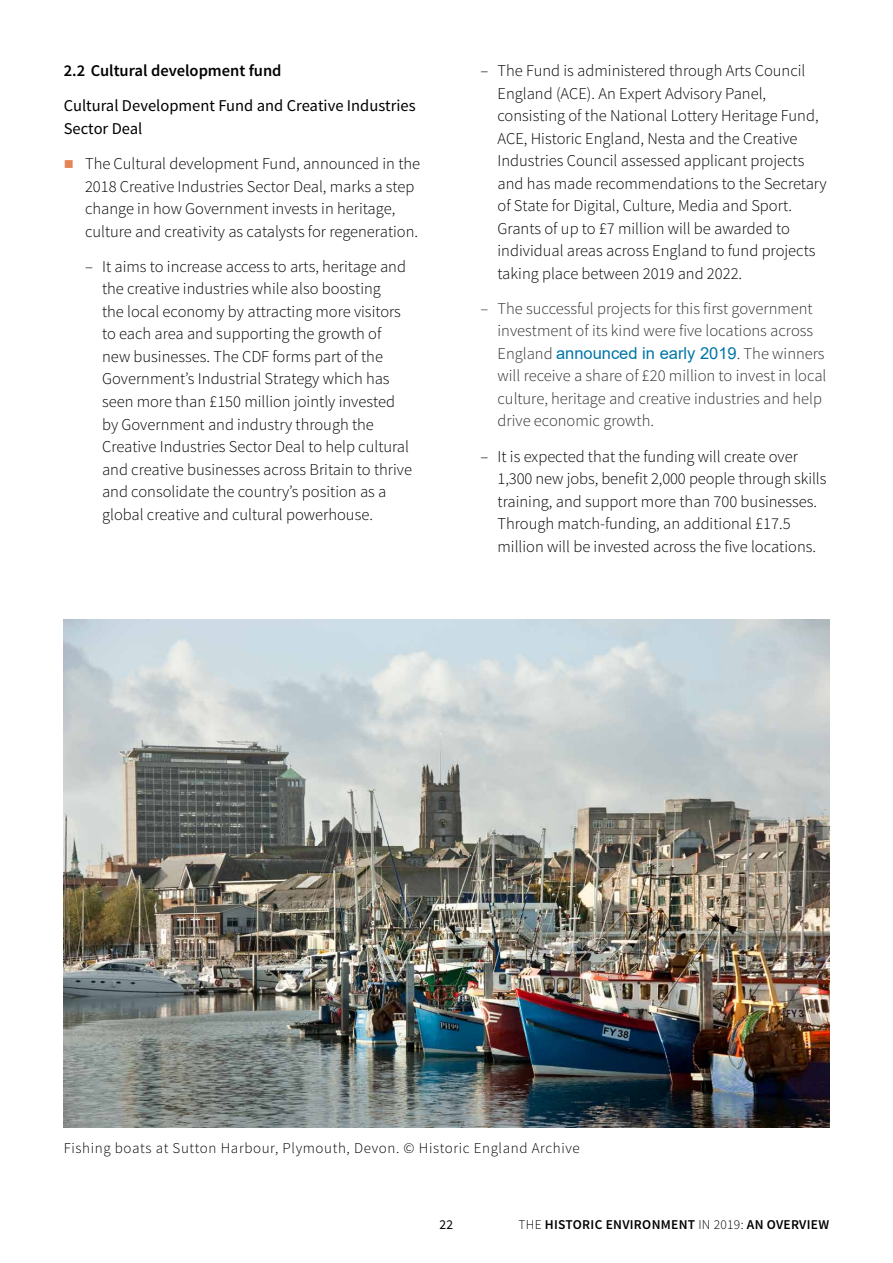
<style>
.page{position:relative;width:893px;height:1263px;background:#fff}
.page>*{position:absolute;margin:0;border:0;box-sizing:border-box;transform-origin:0 0}
.Overview_Para_Body{font:300 16.5px/22.5px "Source Sans Pro";color:#000}
.Overview_Para_Body-2{font:300 16.5px/22.5px "Source Sans Pro";color:#2f2f2f}
.Overview_Para_Bullet{font:16.5px/22.5px "Source Sans Pro";color:#000}
.Overview_Para_Headin{font:600 16.5px "Source Sans Pro";color:#000}
.Captions{font:300 15px "Source Sans Pro";letter-spacing:.04em;color:#000}
.t1{font:600 13.5px "Source Sans Pro";letter-spacing:.02em;color:#000}
.t2{font:13.5px "Source Sans Pro";color:#000}
.s1{font-family:"Arial";font-weight:400;color:#0075a7}
.s2{font-weight:300}
</style>
<div class="page">
<img style="left:64px;top:619px;width:765px;height:508px">
<p class="Overview_Para_Headin" style="left:64px;top:60px;width:219px">2.2 Cultural development fund</p>
<p class="Overview_Para_Bullet" style="left:64px;top:95px;width:353px">Cultural Development Fund and Creative Industries<br>Sector Deal</p>
<p class="Overview_Para_Body" style="left:85px;top:153px;width:337px">The Cultural development Fund, announced in the 2018 Creative Industries Sector Deal, marks a step change in how Government invests in heritage, culture and creativity as catalysts for regeneration.</p>
<p class="Overview_Para_Body" style="left:102px;top:255px;width:311px;text-indent:-17px">– It aims to increase access to arts, heritage and the creative industries while also boosting<br>the local economy by attracting more visitors to each area and supporting the growth of new businesses. The CDF forms part of the Government’s Industrial Strategy which has seen more than £150 million jointly invested by Government and industry through the Creative Industries Sector Deal to help cultural and creative businesses across Britain to thrive and consolidate the country’s position as a global creative and cultural powerhouse.</p>
<p class="Overview_Para_Body" style="left:497px;top:60px;width:331px;text-indent:-17px">– The Fund is administered through Arts Council England (ACE). An Expert Advisory Panel, consisting of the National Lottery Heritage Fund, ACE, Historic England, Nesta and the Creative Industries Council assessed applicant projects and has made recommendations to the Secretary of State for Digital, Culture, Media and Sport.<br>Grants of up to £7 million will be awarded to individual areas across England to fund projects taking place between 2019 and 2022.</p>
<p class="Overview_Para_Body-2" style="left:497px;top:297px;width:330px;text-indent:-17px">– The successful projects for this first government investment of its kind were five locations across England <span class="s1">announced in early 2019</span>. The winners will receive a share of £20 million to invest in local culture, heritage and creative industries and help drive economic growth.</p>
<p class="Overview_Para_Body" style="left:497px;top:445px;width:330px;text-indent:-17px">– It is expected that the funding will create over 1,300 new jobs, benefit 2,000 people through skills training, and support more than 700 businesses.<br>Through match-funding, an additional £17.5 million will be invested across the five locations.</p>
<p class="Captions" style="left:64px;top:1138px;width:517px">Fishing boats at Sutton Harbour, Plymouth, Devon. © Historic England Archive</p>
<p class="t2" style="left:440px;top:1216px;width:15px">22</p>
<p class="t1" style="left:518px;top:1216px;width:312px"><span class="s2">THE</span> HISTORIC ENVIRONMENT <span class="s2">IN 2019:</span> AN OVERVIEW</p>
</div>
